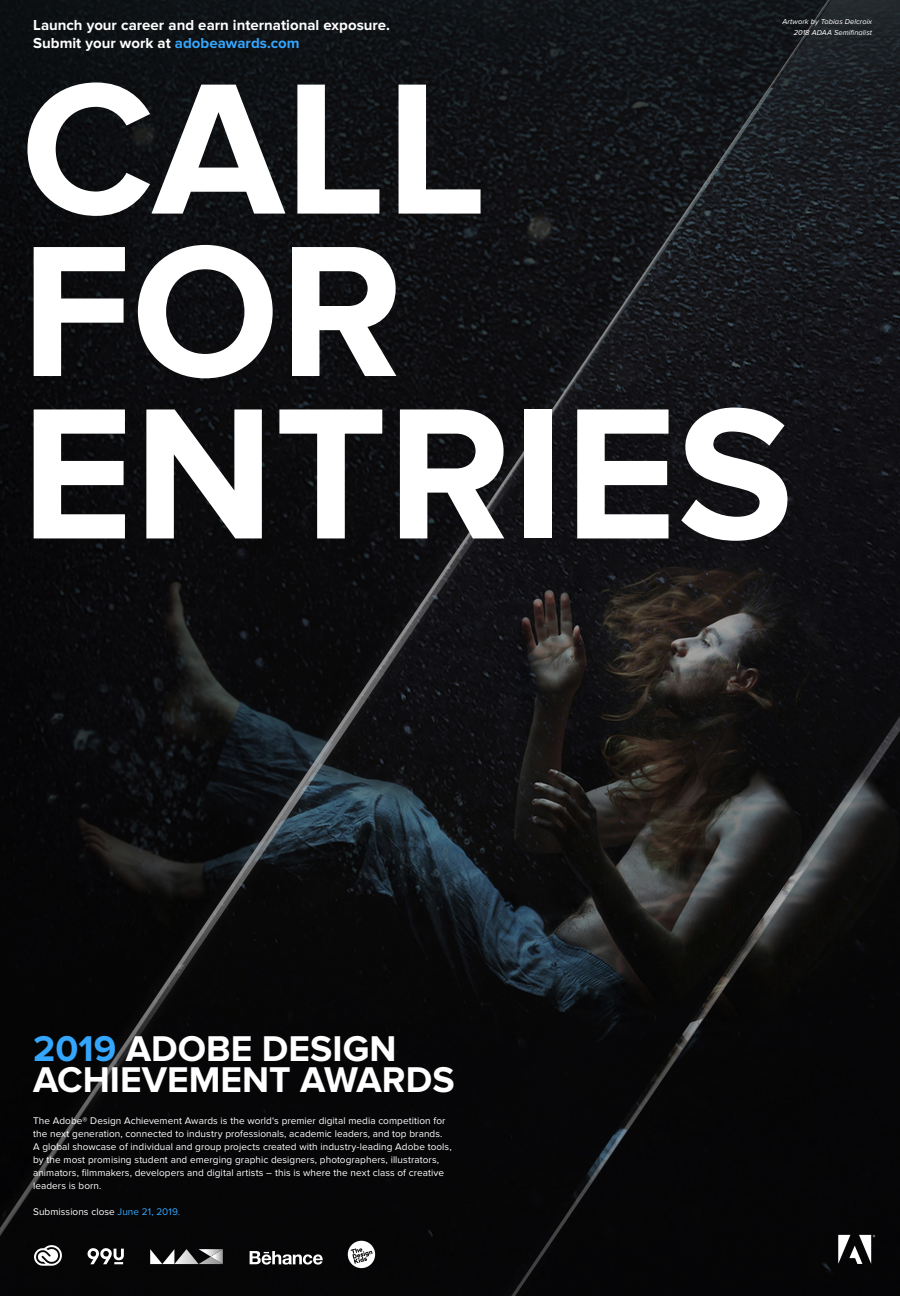
<style>
.page{position:relative;width:900px;height:1296px;background:#fff}
.page>*{position:absolute;margin:0;border:0;box-sizing:border-box;transform-origin:0 0}
.t1{font:700 193.4px/162.4px "Proxima Nova";color:#fff}
.t2{font:700 37.1px/31.5px "Proxima Nova";color:#fff}
.t3{font:700 15px/18px "Proxima Nova";color:#fff}
.t4{font:10px/13px "Proxima Nova";letter-spacing:.005em;color:#fff}
.t5{font:italic 7.5px "Proxima Nova";letter-spacing:.005em;color:#fff}
.s1{color:#35a6fd}
</style>
<div class="page">
<img style="left:0;top:0;width:900px;height:1296px">
<svg style="left:34px;top:1245px;width:28px;height:21px"></svg>
<svg style="left:87px;top:1248px;width:37px;height:16px"></svg>
<svg style="left:838px;top:1235px;width:37px;height:29px"></svg>
<svg style="left:150px;top:1249px;width:74px;height:16px"></svg>
<svg style="left:250px;top:1251px;width:73px;height:14px"></svg>
<svg style="left:348px;top:1241px;width:27px;height:27px"></svg>
<p class="t3" style="left:33px;top:17px;width:358px">Launch your career and earn international exposure.<br>Submit your work at <span class="s1">adobeawards.com</span></p>
<p class="t5" style="left:782px;top:17px;width:91px">Artwork by Tobias Delcroix</p>
<p class="t5" style="left:794px;top:28px;width:80px">2018 ADAA Semifinalist</p>
<p class="t1" style="left:21px;top:78px;width:468px">CALL<br>FOR</p>
<p class="t1" style="left:21px;top:403px;width:774px">ENTRIES</p>
<p class="t2" style="left:33px;top:1035px;width:423px"><span class="s1">2019</span> ADOBE DESIGN<br>ACHIEVEMENT AWARDS</p>
<p class="t4" style="left:33px;top:1115px;width:420px">The Adobe® Design Achievement Awards is the world‘s premier digital media competition for the next generation, connected to industry professionals, academic leaders, and top brands.<br>A global showcase of individual and group projects created with industry-leading Adobe tools, by the most promising student and emerging graphic designers, photographers, illustrators, animators, filmmakers, developers and digital artists – this is where the next class of creative leaders is born.</p>
<p class="t4" style="left:33px;top:1206px;width:149px">Submissions close <span class="s1">June 21, 2019.</span></p>
</div>
